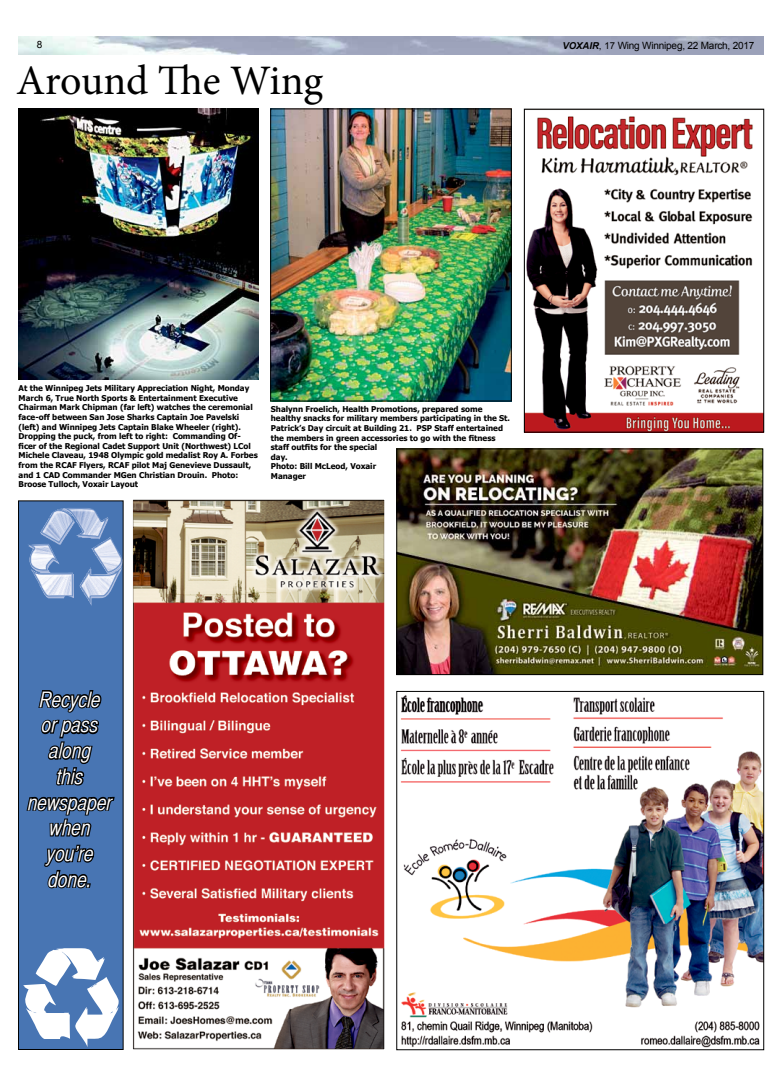
<style>
.page{position:relative;width:782px;height:1086px;background:#fff}
.page>*{position:absolute;margin:0;border:0;box-sizing:border-box;transform-origin:0 0}
.t1{font:42px "Minion Pro";letter-spacing:-.005em;color:#000}
.t2{font:21.4px/25.7px "Helvetica CY Oblique";color:#fff;text-align:center}
.t3{font:10px "Arial";letter-spacing:-.02em;color:#000}
.t4{font:700 8px/9.6px "Tahoma";color:#000}
.s1{font-weight:700;font-style:italic;font-size:9.5px}
.s2{font-size:9.5px}
</style>
<div class="page">
<img style="left:18px;top:36px;width:745px;height:18px">
<div style="left:18px;top:501px;width:105px;height:548px;background:#4875b3"></div>
<img style="left:28px;top:508px;width:94px;height:98px">
<div style="left:18px;top:500px;width:106px;height:550px;border:1px solid #000"></div>
<svg style="left:26px;top:690px;width:89px;height:199px"></svg>
<img style="left:398px;top:451px;width:362px;height:222px">
<div style="left:396px;top:449px;width:366px;height:226px;border:1px solid #000"></div>
<img style="left:526px;top:116px;width:235px;height:314px">
<div style="left:524px;top:109px;width:239px;height:323px;border:1px solid #000"></div>
<img style="left:400px;top:695px;width:361px;height:353px">
<img style="left:134px;top:501px;width:249px;height:547px">
<div style="left:132px;top:499px;width:253px;height:551px;border:1px solid #fff"></div>
<img style="left:23px;top:948px;width:96px;height:99px">
<img style="left:272px;top:111px;width:237px;height:288px">
<div style="left:270px;top:109px;width:241px;height:292px;border:1px solid #000"></div>
<img style="left:19px;top:109px;width:239px;height:271px">
<p class="t3" style="left:37px;top:38px;width:7px">8</p>
<p class="t3" style="left:562px;top:38px;width:193px"><span class="s1">VOXAIR</span>, <span class="s2">17</span> Wing Winnipeg, 22 March, 2017</p>
<h1 class="t1" style="left:16px;top:52px;width:308px">Around The Wing</h1>
<p class="t4" style="left:19px;top:383px;width:240px">At the Winnipeg Jets Military Appreciation Night, Monday March 6, True North Sports &amp; Entertainment Executive Chairman Mark Chipman (far left) watches the ceremonial face-off between San Jose Sharks Captain Joe Pavelski (left) and Winnipeg Jets Captain Blake Wheeler (right).<br>Dropping the puck, from left to right: Commanding Of&shy;ficer of the Regional Cadet Support Unit (Northwest) LCol Michele Claveau, 1948 Olympic gold medalist Roy A. Forbes from the RCAF Flyers, RCAF pilot Maj Genevieve Dussault, and 1 CAD Commander MGen Christian Drouin. Photo:<br>Broose Tulloch, Voxair Layout</p>
<p class="t4" style="left:271px;top:404px;width:241px">Shalynn Froelich, Health Promotions, prepared some healthy snacks for military members participating in the St.<br>Patrick’s Day circuit at Building 21. PSP Staff entertained the members in green accessories to go with the fitness staff outfits for the special<br>day.<br>Photo: Bill McLeod, Voxair<br>Manager</p>
<h2 class="t2" style="left:28px;top:686px;width:86px">Recycle<br>or pass along<br>this newspaper when you’re done.</h2>
</div>
